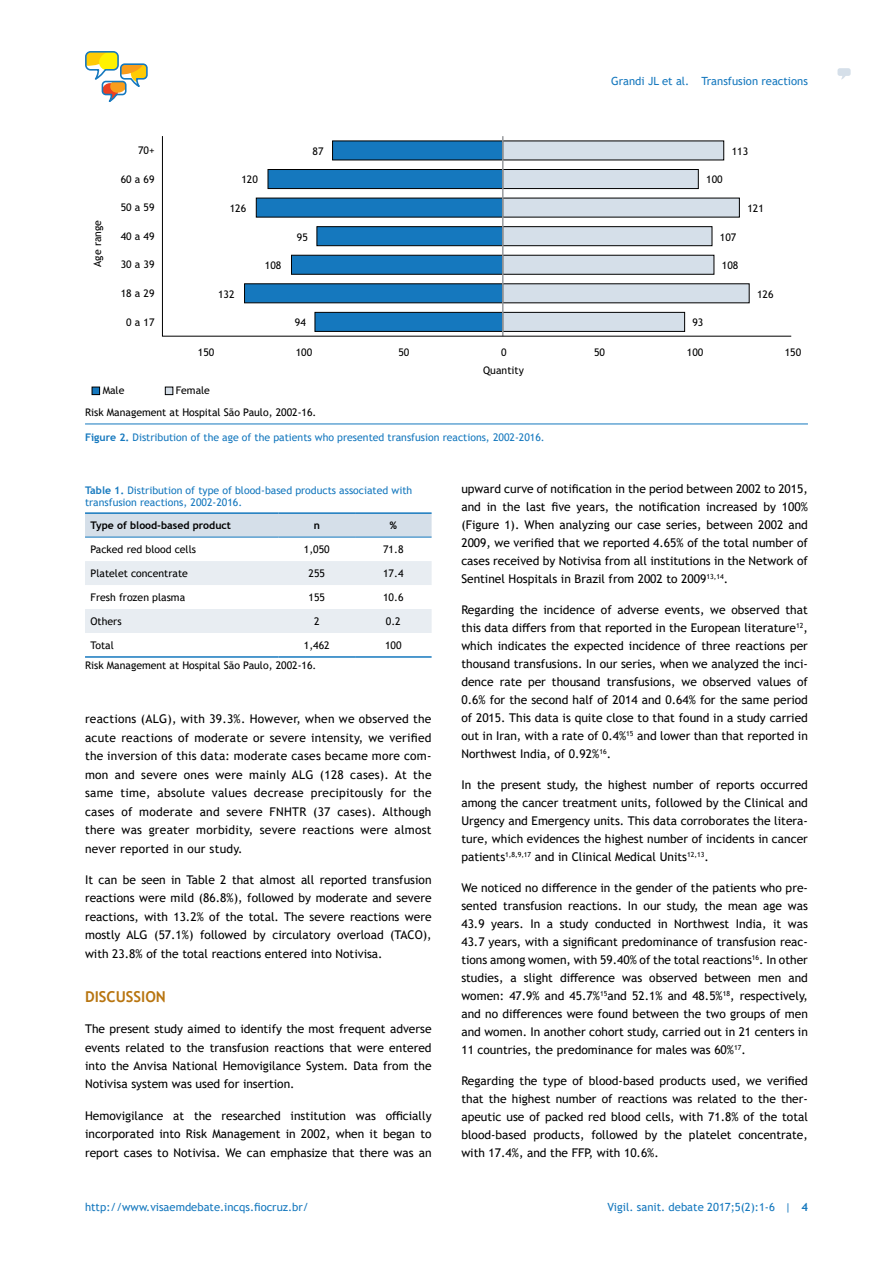
<style>
.page{position:relative;width:893px;height:1263px;background:#fff}
.page>*{position:absolute;margin:0;border:0;box-sizing:border-box;transform-origin:0 0}
.t1{font:700 15px "Trebuchet MS";color:#b87510}
.t2{font:12px/18px "Trebuchet MS";color:#000;text-align:justify}
.t3{font:11.25px "Trebuchet MS";color:#1578be}
.t4{font:10.5px "Trebuchet MS";color:#000}
.t5{font:10.5px/12.6px "Trebuchet MS";color:#1578be}
.t6{font:700 10.5px "Trebuchet MS";color:#000}
.s1{font-weight:700}
</style>
<div class="page">
<svg style="left:85px;top:51px;width:63px;height:51px"></svg>
<svg style="left:837px;top:68px;width:14px;height:11px"></svg>
<svg style="left:162px;top:136px;width:630px;height:201px"></svg>
<div style="left:165px;top:387px;width:8px;height:8px;background:#d5dfe9;border:1px solid #000"></div>
<div style="left:92px;top:387px;width:8px;height:8px;background:#1578be"></div>
<div style="left:92px;top:387px;width:8px;height:8px;border:1px solid #000"></div>
<hr style="left:85px;top:424px;width:723px;height:1px;background:#1578be">
<div style="left:85px;top:514px;width:347px;height:23px;background:#d5dfe9"></div>
<svg style="left:85px;top:561px;width:347px;height:72px"></svg>
<hr style="left:85px;top:512px;width:194px;height:2px;background:#1578be">
<hr style="left:279px;top:512px;width:76px;height:2px;background:#1578be">
<hr style="left:355px;top:512px;width:77px;height:2px;background:#1578be">
<hr style="left:85px;top:537px;width:194px;height:1px;background:#1578be">
<hr style="left:279px;top:537px;width:76px;height:1px;background:#1578be">
<hr style="left:355px;top:537px;width:77px;height:1px;background:#1578be">
<hr style="left:85px;top:656px;width:194px;height:2px;background:#1578be">
<hr style="left:279px;top:656px;width:76px;height:2px;background:#1578be">
<hr style="left:355px;top:656px;width:77px;height:2px;background:#1578be">
<p class="t4" style="left:91px;top:267px;width:48px;rotate:-90deg">Age range</p>
<p class="t4" style="left:138px;top:144px;width:18px">70+</p>
<p class="t4" style="left:121px;top:172px;width:35px">60 a 69</p>
<p class="t4" style="left:121px;top:201px;width:35px">50 a 59</p>
<p class="t4" style="left:121px;top:230px;width:35px">40 a 49</p>
<p class="t4" style="left:121px;top:258px;width:35px">30 a 39</p>
<p class="t4" style="left:121px;top:287px;width:35px">18 a 29</p>
<p class="t4" style="left:126px;top:315px;width:30px">0 a 17</p>
<p class="t3" style="left:611px;top:74px;width:198px">Grandi JL et al. Transfusion reactions</p>
<p class="t4" style="left:313px;top:145px;width:13px">87</p>
<p class="t4" style="left:732px;top:145px;width:18px">113</p>
<p class="t4" style="left:241px;top:173px;width:18px">120</p>
<p class="t4" style="left:706px;top:173px;width:18px">100</p>
<p class="t4" style="left:230px;top:202px;width:18px">126</p>
<p class="t4" style="left:747px;top:202px;width:18px">121</p>
<p class="t4" style="left:297px;top:230px;width:13px">95</p>
<p class="t4" style="left:720px;top:230px;width:18px">107</p>
<p class="t4" style="left:265px;top:259px;width:18px">108</p>
<p class="t4" style="left:722px;top:259px;width:18px">108</p>
<p class="t4" style="left:218px;top:287px;width:18px">132</p>
<p class="t4" style="left:757px;top:287px;width:18px">126</p>
<p class="t4" style="left:295px;top:316px;width:13px">94</p>
<p class="t4" style="left:692px;top:316px;width:13px">93</p>
<p class="t4" style="left:198px;top:346px;width:18px">150</p>
<p class="t4" style="left:296px;top:346px;width:18px">100</p>
<p class="t4" style="left:398px;top:346px;width:13px">50</p>
<p class="t4" style="left:501px;top:346px;width:7px">0</p>
<p class="t4" style="left:594px;top:346px;width:13px">50</p>
<p class="t4" style="left:687px;top:346px;width:18px">100</p>
<p class="t4" style="left:785px;top:346px;width:18px">150</p>
<p class="t4" style="left:483px;top:364px;width:42px">Quantity</p>
<p class="t4" style="left:103px;top:384px;width:23px">Male</p>
<p class="t4" style="left:176px;top:384px;width:36px">Female</p>
<p class="t4" style="left:85px;top:406px;width:233px">Risk Management at Hospital São Paulo, 2002-16.</p>
<p class="t5" style="left:85px;top:431px;width:461px"><span class="s1">Figure 2.</span> Distribution of the age of the patients who presented transfusion reactions, 2002-2016.</p>
<p class="t5" style="left:85px;top:484px;width:329px"><span class="s1">Table 1.</span> Distribution of type of blood-based products associated with transfusion reactions, 2002-2016.</p>
<p class="t6" style="left:91px;top:519px;width:142px">Type of blood-based product</p>
<p class="t6" style="left:314px;top:519px;width:8px">n</p>
<p class="t6" style="left:390px;top:519px;width:9px">%</p>
<p class="t4" style="left:91px;top:543px;width:107px">Packed red blood cells</p>
<p class="t4" style="left:304px;top:543px;width:27px">1,050</p>
<p class="t4" style="left:383px;top:543px;width:22px">71.8</p>
<p class="t4" style="left:91px;top:567px;width:99px">Platelet concentrate</p>
<p class="t4" style="left:309px;top:567px;width:18px">255</p>
<p class="t4" style="left:383px;top:567px;width:22px">17.4</p>
<p class="t4" style="left:91px;top:590px;width:96px">Fresh frozen plasma</p>
<p class="t4" style="left:309px;top:590px;width:18px">155</p>
<p class="t4" style="left:383px;top:590px;width:22px">10.6</p>
<p class="t4" style="left:91px;top:614px;width:33px">Others</p>
<p class="t4" style="left:314px;top:614px;width:7px">2</p>
<p class="t4" style="left:386px;top:614px;width:16px">0.2</p>
<p class="t4" style="left:91px;top:638px;width:25px">Total</p>
<p class="t4" style="left:304px;top:638px;width:27px">1,462</p>
<p class="t4" style="left:385px;top:638px;width:18px">100</p>
<p class="t4" style="left:85px;top:658px;width:233px">Risk Management at Hospital São Paulo, 2002-16.</p>
<p class="t2" style="left:85px;top:710px;width:348px;line-height:18.5px">reactions (ALG), with 39.3%. However, when we observed the acute reactions of moderate or severe intensity, we verified the inversion of this data: moderate cases became more com&shy;mon and severe ones were mainly ALG (128 cases). At the same time, absolute values decrease precipitously for the cases of moderate and severe FNHTR (37 cases). Although there was greater morbidity, severe reactions were almost never reported in our study.</p>
<p class="t2" style="left:85px;top:870px;width:348px;line-height:18.5px">It can be seen in Table 2 that almost all reported transfusion reactions were mild (86.8%), followed by moderate and severe reactions, with 13.2% of the total. The severe reactions were mostly ALG (57.1%) followed by circulatory overload (TACO), with 23.8% of the total reactions entered into Notivisa.</p>
<p class="t1" style="left:85px;top:987px;width:82px">DISCUSSION</p>
<p class="t2" style="left:85px;top:1019px;width:348px;line-height:18.5px">The present study aimed to identify the most frequent adverse events related to the transfusion reactions that were entered into the Anvisa National Hemovigilance System. Data from the Notivisa system was used for insertion.</p>
<p class="t2" style="left:85px;top:1106px;width:348px;line-height:18.5px">Hemovigilance at the researched institution was officially incorporated into Risk Management in 2002, when it began to report cases to Notivisa. We can emphasize that there was an</p>
<p class="t2" style="left:461px;top:479px;width:348px">upward curve of notification in the period between 2002 to 2015, and in the last five years, the notification increased by 100% (Figure 1). When analyzing our case series, between 2002 and 2009, we verified that we reported 4.65% of the total number of cases received by Notivisa from all institutions in the Network of Sentinel Hospitals in Brazil from 2002 to 2009<sup>13,14</sup>.</p>
<p class="t2" style="left:461px;top:600px;width:348px">Regarding the incidence of adverse events, we observed that this data differs from that reported in the European literature<sup>12</sup>, which indicates the expected incidence of three reactions per thousand transfusions. In our series, when we analyzed the inci&shy;dence rate per thousand transfusions, we observed values of 0.6% for the second half of 2014 and 0.64% for the same period of 2015. This data is quite close to that found in a study carried out in Iran, with a rate of 0.4%<sup>15</sup> and lower than that reported in Northwest India, of 0.92%<sup>16</sup>.</p>
<p class="t2" style="left:461px;top:775px;width:348px">In the present study, the highest number of reports occurred among the cancer treatment units, followed by the Clinical and Urgency and Emergency units. This data corroborates the litera&shy;ture, which evidences the highest number of incidents in cancer patients<sup>1,8,9,17</sup> and in Clinical Medical Units<sup>12,13</sup>.</p>
<p class="t2" style="left:461px;top:878px;width:348px">We noticed no difference in the gender of the patients who pre&shy;sented transfusion reactions. In our study, the mean age was 43.9 years. In a study conducted in Northwest India, it was 43.7 years, with a significant predominance of transfusion reac&shy;tions among women, with 59.40% of the total reactions<sup>16</sup>. In other studies, a slight difference was observed between men and women: 47.9% and 45.7%<sup>15</sup>and 52.1% and 48.5%<sup>18</sup>, respectively, and no differences were found between the two groups of men and women. In another cohort study, carried out in 21 centers in 11 countries, the predominance for males was 60%<sup>17</sup>.</p>
<p class="t2" style="left:461px;top:1071px;width:348px">Regarding the type of blood-based products used, we verified that the highest number of reactions was related to the ther&shy;apeutic use of packed red blood cells, with 71.8% of the total blood-based products, followed by the platelet concentrate, with 17.4%, and the FFP, with 10.6%.</p>
<p class="t3" style="left:85px;top:1199px;width:225px">http://www.visaemdebate.incqs.fiocruz.br/</p>
<p class="t3" style="left:608px;top:1199px;width:202px">Vigil. sanit. debate 2017;5(2):1-6 | <span class="s1">4</span></p>
</div>
